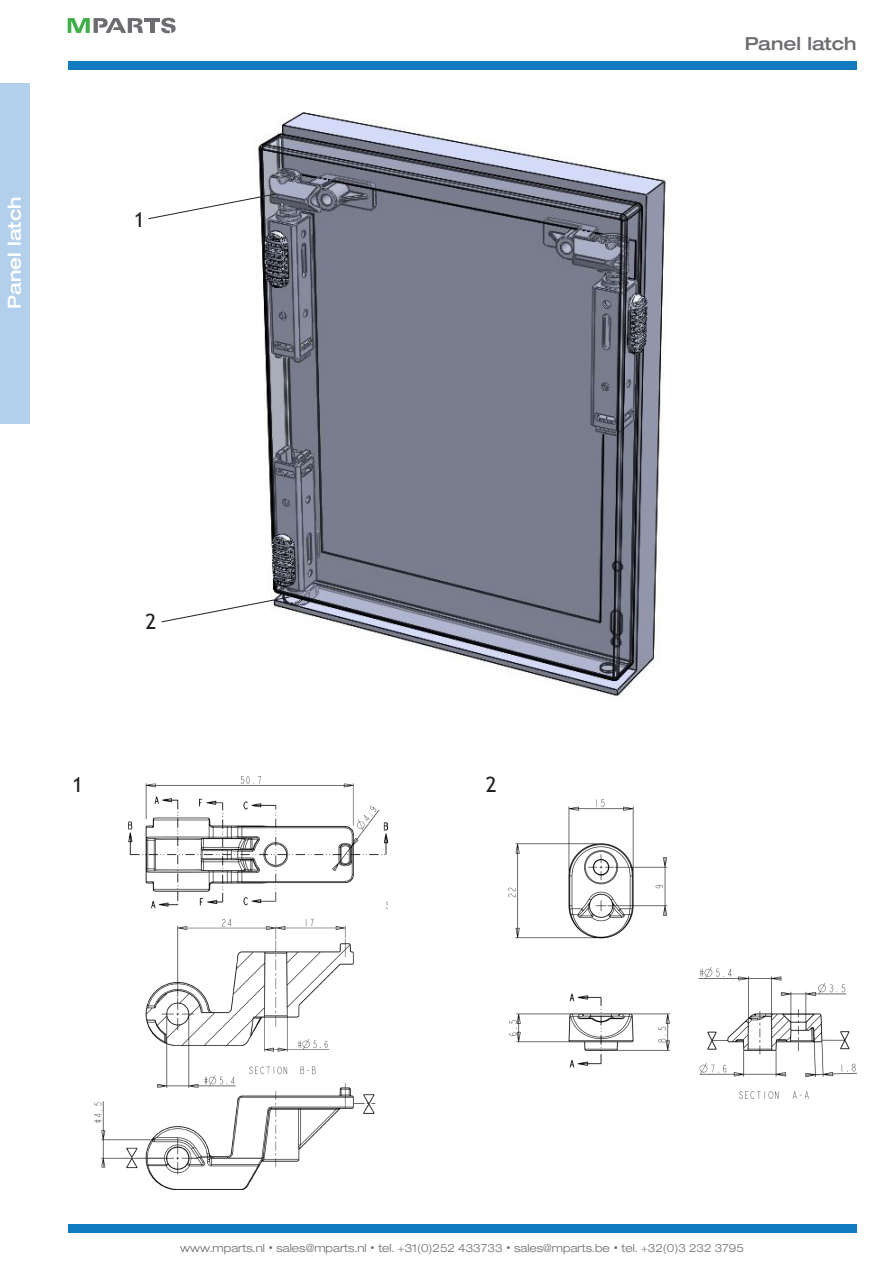
<style>
.page{position:relative;width:893px;height:1263px;background:#fff}
.page>*{position:absolute;margin:0;border:0;box-sizing:border-box;transform-origin:0 0}
.t1{font:21px "Trebuchet MS";color:#231f20}
.t2{font:500 expanded 18px "Helvetica Neue";color:#fff}
.t3{font:500 expanded 18px "Helvetica Neue";color:#6c6d70}
.t4{font:300 expanded 11.25px "Helvetica Neue";color:#6c6d70}
</style>
<div class="page">
<div style="left:0;top:83px;width:30px;height:340px;background:#b2cfeb"></div>
<svg style="left:68px;top:18px;width:75px;height:15px"></svg>
<hr style="left:150px;top:23px;width:4px;height:10px;background:#6c6d70">
<hr style="left:144px;top:18px;width:16px;height:3px;background:#6c6d70">
<svg style="left:161px;top:18px;width:15px;height:15px"></svg>
<div style="left:68px;top:62px;width:789px;height:8px;background:#107bc1"></div>
<div style="left:68px;top:1225px;width:789px;height:8px;background:#107bc1"></div>
<img style="left:95px;top:776px;width:292px;height:413px">
<img style="left:509px;top:800px;width:348px;height:299px">
<img style="left:258px;top:112px;width:408px;height:584px">
<svg style="left:148px;top:193px;width:129px;height:27px"></svg>
<svg style="left:161px;top:596px;width:129px;height:27px"></svg>
<p class="t2" style="left:3px;top:309px;width:114px;rotate:-90deg">Panel latch</p>
<p class="t1" style="left:134px;top:207px;width:13px">1</p>
<p class="t1" style="left:145px;top:609px;width:13px">2</p>
<p class="t1" style="left:72px;top:772px;width:13px">1</p>
<p class="t1" style="left:486px;top:772px;width:13px">2</p>
<p class="t3" style="left:745px;top:33px;width:113px">Panel latch</p>
<p class="t4" style="left:180px;top:1241px;width:565px">www.mparts.nl sales@mparts.nl tel. +31(0)252 433733 sales@mparts.be tel. +32(0)3 232 3795</p>
</div>
